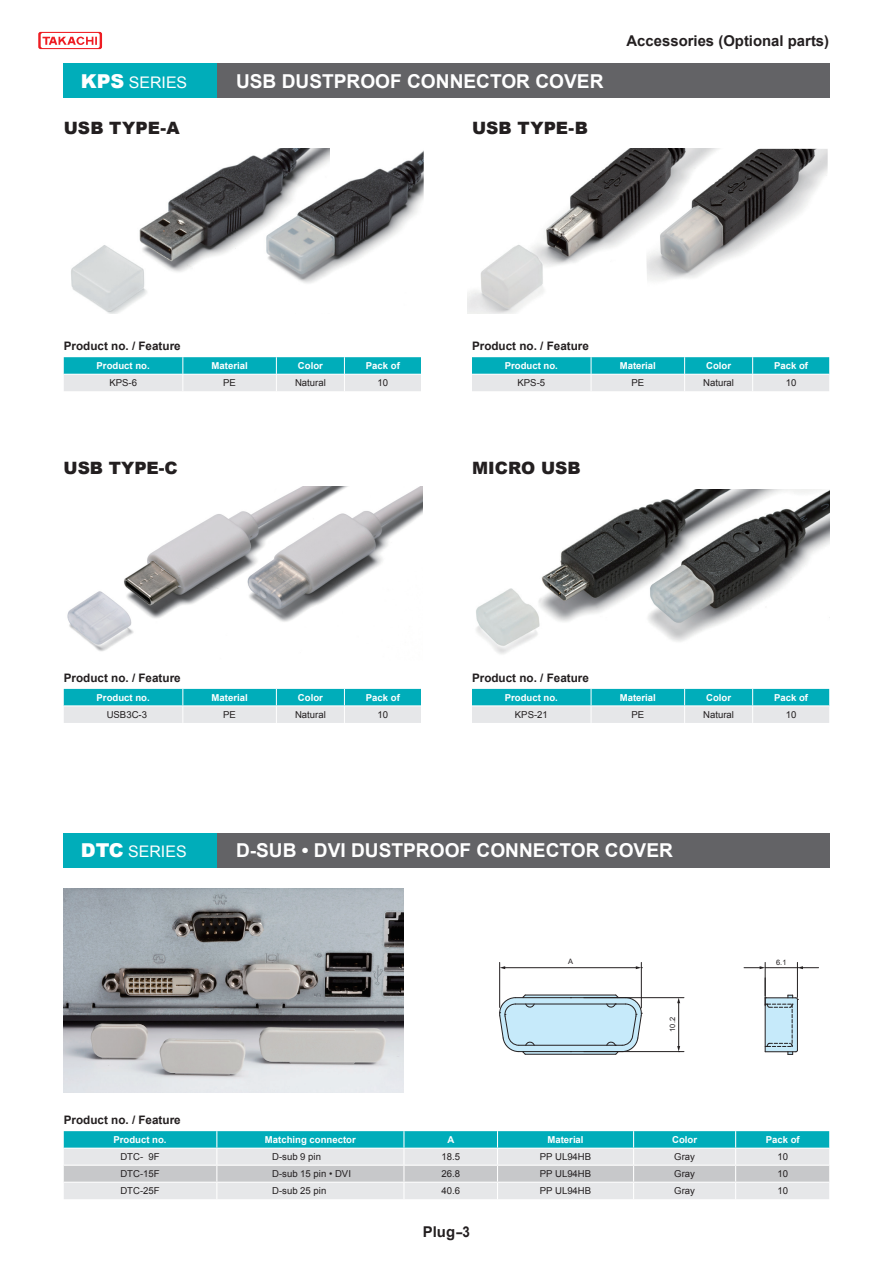
<style>
.page{position:relative;width:893px;height:1263px;background:#fff}
.page>*{position:absolute;margin:0;border:0;box-sizing:border-box;transform-origin:0 0}
.t1{font:700 19.2px "Arial";color:#fff}
.t2{font:900 16.95px "Arial";color:#231f20}
.t3{font:15.9px "Arial";color:#fff}
.t4{font:700 14.85px "Arial";color:#231f20}
.t5{font:700 11.7px "Arial";color:#231f20}
.t6{font:9.6px "Arial";color:#231f20}
.t7{font:700 9.6px "Arial";color:#fff}
.t8{font:7.5px "Arial";color:#231f20}
.s1{font-weight:900;font-size:19.2px}
</style>
<div class="page">
<svg style="left:38px;top:32px;width:64px;height:17px"></svg>
<div style="left:64px;top:833px;width:153px;height:34px;background:#00adba"></div>
<div style="left:217px;top:833px;width:612px;height:34px;background:#636366"></div>
<img style="left:64px;top:889px;width:340px;height:204px">
<img style="left:71px;top:155px;width:192px;height:158px">
<hr style="left:499px;top:962px;width:1px;height:45px;background:#231f20">
<hr style="left:641px;top:962px;width:1px;height:46px;background:#231f20">
<hr style="left:504px;top:967px;width:133px;height:1px;background:#231f20">
<svg style="left:500px;top:966px;width:5px;height:3px"></svg>
<svg style="left:636px;top:966px;width:6px;height:3px"></svg>
<hr style="left:584px;top:997px;width:100px;height:1px;background:#231f20">
<hr style="left:584px;top:1051px;width:100px;height:1px;background:#231f20">
<hr style="left:678px;top:1002px;width:1px;height:45px;background:#231f20">
<svg style="left:677px;top:998px;width:3px;height:5px"></svg>
<svg style="left:499px;top:994px;width:143px;height:61px;background:#b8d4e1"></svg>
<svg style="left:677px;top:1046px;width:3px;height:6px"></svg>
<hr style="left:765px;top:962px;width:1px;height:34px;background:#231f20">
<hr style="left:797px;top:962px;width:1px;height:35px;background:#231f20">
<svg style="left:744px;top:966px;width:21px;height:3px"></svg>
<hr style="left:765px;top:967px;width:32px;height:1px;background:#231f20">
<svg style="left:765px;top:978px;width:33px;height:77px"></svg>
<svg style="left:797px;top:966px;width:22px;height:3px"></svg>
<div style="left:64px;top:64px;width:153px;height:34px;background:#00adba"></div>
<div style="left:217px;top:64px;width:612px;height:34px;background:#636366"></div>
<img style="left:468px;top:149px;width:178px;height:164px">
<img style="left:263px;top:149px;width:161px;height:134px">
<img style="left:646px;top:149px;width:182px;height:132px">
<img style="left:476px;top:489px;width:353px;height:165px">
<svg style="left:472px;top:689px;width:357px;height:34px;background:#78cbd3"></svg>
<svg style="left:64px;top:689px;width:357px;height:34px;background:#78cbd3"></svg>
<svg style="left:472px;top:357px;width:357px;height:34px;background:#77cbd2"></svg>
<svg style="left:64px;top:357px;width:357px;height:34px;background:#77cbd2"></svg>
<svg style="left:64px;top:1131px;width:765px;height:68px;background:#a8d3d7"></svg>
<img style="left:67px;top:487px;width:356px;height:164px">
<h3 class="t3" style="left:81px;top:72px;width:108px"><span class="s1">KPS</span> SERIES</h3>
<h1 class="t1" style="left:236px;top:68px;width:369px">USB DUSTPROOF CONNECTOR COVER</h1>
<h2 class="t2" style="left:64px;top:118px;width:117px">USB TYPE-A</h2>
<h2 class="t2" style="left:472px;top:118px;width:118px">USB TYPE-B</h2>
<h3 class="t4" style="left:627px;top:31px;width:204px">Accessories (Optional parts)</h3>
<p class="t5" style="left:64px;top:338px;width:118px">Product no. / Feature</p>
<p class="t7" style="left:97px;top:359px;width:55px">Product no.</p>
<p class="t7" style="left:212px;top:359px;width:38px">Material</p>
<p class="t7" style="left:298px;top:359px;width:26px">Color</p>
<p class="t7" style="left:366px;top:359px;width:36px">Pack of</p>
<p class="t6" style="left:109px;top:377px;width:29px">KPS-6</p>
<p class="t6" style="left:223px;top:377px;width:14px">PE</p>
<p class="t6" style="left:295px;top:377px;width:32px">Natural</p>
<p class="t6" style="left:378px;top:377px;width:12px">10</p>
<h2 class="t2" style="left:64px;top:458px;width:116px">USB TYPE-C</h2>
<p class="t5" style="left:472px;top:338px;width:118px">Product no. / Feature</p>
<p class="t7" style="left:505px;top:359px;width:55px">Product no.</p>
<p class="t7" style="left:620px;top:359px;width:38px">Material</p>
<p class="t7" style="left:706px;top:359px;width:26px">Color</p>
<p class="t7" style="left:774px;top:359px;width:36px">Pack of</p>
<p class="t6" style="left:518px;top:377px;width:29px">KPS-5</p>
<p class="t6" style="left:631px;top:377px;width:14px">PE</p>
<p class="t6" style="left:703px;top:377px;width:32px">Natural</p>
<p class="t6" style="left:786px;top:377px;width:12px">10</p>
<h2 class="t2" style="left:472px;top:458px;width:110px">MICRO USB</h2>
<p class="t5" style="left:64px;top:670px;width:118px">Product no. / Feature</p>
<p class="t7" style="left:97px;top:691px;width:55px">Product no.</p>
<p class="t7" style="left:212px;top:691px;width:38px">Material</p>
<p class="t7" style="left:298px;top:691px;width:26px">Color</p>
<p class="t7" style="left:366px;top:691px;width:36px">Pack of</p>
<p class="t6" style="left:107px;top:708px;width:42px">USB3C-3</p>
<p class="t6" style="left:223px;top:708px;width:14px">PE</p>
<p class="t6" style="left:295px;top:708px;width:32px">Natural</p>
<p class="t6" style="left:378px;top:708px;width:12px">10</p>
<p class="t5" style="left:472px;top:670px;width:118px">Product no. / Feature</p>
<p class="t7" style="left:505px;top:691px;width:55px">Product no.</p>
<p class="t7" style="left:620px;top:691px;width:38px">Material</p>
<p class="t7" style="left:706px;top:691px;width:26px">Color</p>
<p class="t7" style="left:774px;top:691px;width:36px">Pack of</p>
<p class="t6" style="left:515px;top:708px;width:34px">KPS-21</p>
<p class="t6" style="left:631px;top:708px;width:14px">PE</p>
<p class="t6" style="left:703px;top:708px;width:32px">Natural</p>
<p class="t6" style="left:786px;top:708px;width:12px">10</p>
<h3 class="t3" style="left:81px;top:841px;width:107px"><span class="s1">DTC</span> SERIES</h3>
<h1 class="t1" style="left:236px;top:838px;width:438px">D-SUB • DVI DUSTPROOF CONNECTOR COVER</h1>
<p class="t8" style="left:568px;top:957px;width:6px">A</p>
<p class="t8" style="left:668px;top:1032px;width:16px;rotate:-90deg">10.2</p>
<p class="t8" style="left:776px;top:957px;width:12px">6.1</p>
<p class="t5" style="left:64px;top:1112px;width:118px">Product no. / Feature</p>
<p class="t7" style="left:113px;top:1133px;width:55px">Product no.</p>
<p class="t7" style="left:265px;top:1133px;width:92px">Matching connector</p>
<p class="t7" style="left:447px;top:1133px;width:8px">A</p>
<p class="t7" style="left:547px;top:1133px;width:38px">Material</p>
<p class="t7" style="left:672px;top:1133px;width:26px">Color</p>
<p class="t7" style="left:766px;top:1133px;width:36px">Pack of</p>
<p class="t6" style="left:120px;top:1150px;width:41px">DTC- 9F</p>
<p class="t6" style="left:272px;top:1150px;width:50px">D-sub 9 pin</p>
<p class="t6" style="left:441px;top:1150px;width:20px">18.5</p>
<p class="t6" style="left:540px;top:1150px;width:53px">PP UL94HB</p>
<p class="t6" style="left:674px;top:1150px;width:22px">Gray</p>
<p class="t6" style="left:777px;top:1150px;width:12px">10</p>
<p class="t6" style="left:120px;top:1167px;width:41px">DTC-15F</p>
<p class="t6" style="left:272px;top:1167px;width:80px">D-sub 15 pin • DVI</p>
<p class="t6" style="left:441px;top:1167px;width:20px">26.8</p>
<p class="t6" style="left:540px;top:1167px;width:53px">PP UL94HB</p>
<p class="t6" style="left:674px;top:1167px;width:22px">Gray</p>
<p class="t6" style="left:777px;top:1167px;width:12px">10</p>
<p class="t6" style="left:120px;top:1185px;width:41px">DTC-25F</p>
<p class="t6" style="left:272px;top:1185px;width:56px">D-sub 25 pin</p>
<p class="t6" style="left:441px;top:1185px;width:20px">40.6</p>
<p class="t6" style="left:540px;top:1185px;width:53px">PP UL94HB</p>
<p class="t6" style="left:674px;top:1185px;width:22px">Gray</p>
<p class="t6" style="left:777px;top:1185px;width:12px">10</p>
<h3 class="t4" style="left:423px;top:1222px;width:49px">Plug-3</h3>
</div>
